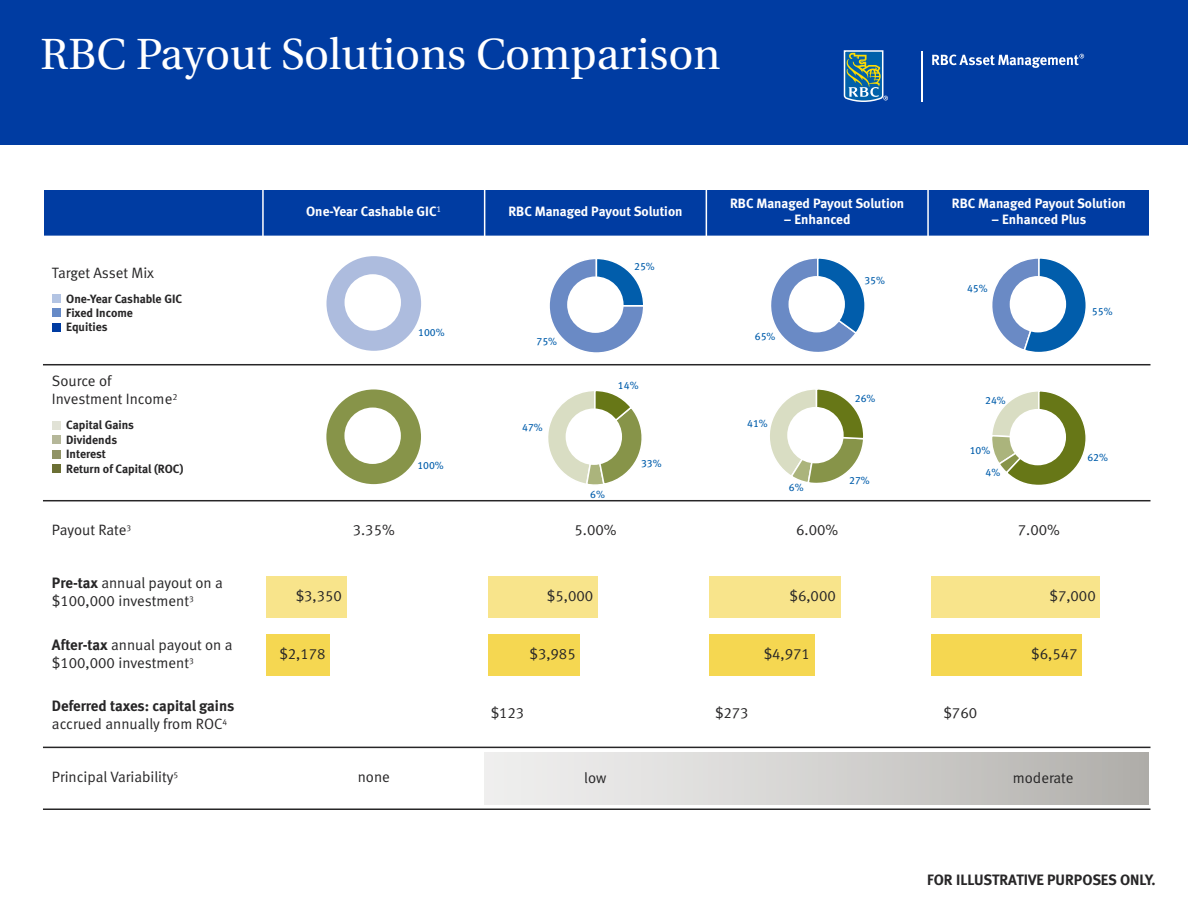
<style>
.page{position:relative;width:1188px;height:918px;background:#fff}
.page>*{position:absolute;margin:0;border:0;box-sizing:border-box;transform-origin:0 0}
.t1{font:43.5px "Utopia";color:#fff}
.t2{font:15px/18px "Meta Normal LF";color:#272627}
.t3{font:15px "Meta Bold LF";color:#272627}
.t4{font:13.5px "Meta Bold LF";color:#fff}
.t5{font:12px/14.4px "Meta Bold LF";color:#272627}
.t6{font:10.5px "Meta Book LF";color:#015dab}
.s1{font-family:"Meta Bold LF"}
</style>
<div class="page">
<div style="left:0;top:0;width:1188px;height:145px;background:#003ca2"></div>
<div style="left:44px;top:190px;width:219px;height:46px;background:#003ca2"></div>
<div style="left:263px;top:190px;width:222px;height:46px;background:#003ca2"></div>
<div style="left:485px;top:190px;width:221px;height:46px;background:#003ca2"></div>
<div style="left:706px;top:190px;width:222px;height:46px;background:#003ca2"></div>
<div style="left:928px;top:190px;width:221px;height:46px;background:#003ca2"></div>
<div style="left:52px;top:295px;width:8px;height:8px;background:#b3c4e3"></div>
<div style="left:52px;top:323px;width:8px;height:8px;background:#003ca2"></div>
<div style="left:52px;top:309px;width:8px;height:8px;background:#668ac7"></div>
<div style="left:326px;top:256px;width:95px;height:95px;background:#adbcde;border-radius:50%"></div>
<div style="left:345px;top:274px;width:56px;height:57px;background:#fff;border-radius:50%"></div>
<svg style="left:549px;top:259px;width:94px;height:94px"></svg>
<div style="left:567px;top:276px;width:57px;height:57px;background:#fff;border-radius:50%"></div>
<svg style="left:771px;top:258px;width:94px;height:94px"></svg>
<div style="left:789px;top:276px;width:56px;height:56px;background:#fff;border-radius:50%"></div>
<svg style="left:992px;top:258px;width:94px;height:94px"></svg>
<div style="left:1010px;top:276px;width:56px;height:56px;background:#fff;border-radius:50%"></div>
<div style="left:52px;top:436px;width:8px;height:8px;background:#b5b799"></div>
<div style="left:52px;top:450px;width:8px;height:8px;background:#909366"></div>
<div style="left:52px;top:464px;width:8px;height:9px;background:#6b6f34"></div>
<div style="left:52px;top:421px;width:8px;height:8px;background:#e1e2d6"></div>
<div style="left:326px;top:389px;width:95px;height:95px;background:#879449;border-radius:50%"></div>
<div style="left:344px;top:408px;width:57px;height:56px;background:#fff;border-radius:50%"></div>
<svg style="left:548px;top:391px;width:94px;height:94px"></svg>
<div style="left:566px;top:408px;width:56px;height:57px;background:#fff;border-radius:50%"></div>
<svg style="left:770px;top:389px;width:94px;height:94px"></svg>
<div style="left:787px;top:407px;width:57px;height:56px;background:#fff;border-radius:50%"></div>
<svg style="left:992px;top:391px;width:94px;height:94px"></svg>
<div style="left:1010px;top:409px;width:56px;height:56px;background:#fff;border-radius:50%"></div>
<div style="left:485px;top:747px;width:221px;height:63px;background:linear-gradient(to right,#fff,#fff)"></div>
<div style="left:706px;top:747px;width:222px;height:63px;background:linear-gradient(to right,#fff,#fff)"></div>
<div style="left:928px;top:747px;width:221px;height:63px;background:linear-gradient(to right,#fff,#fff)"></div>
<hr style="left:262px;top:189px;width:2px;height:621px;background:#fff">
<hr style="left:484px;top:189px;width:1px;height:621px;background:#fff">
<hr style="left:706px;top:189px;width:1px;height:621px;background:#fff">
<hr style="left:927px;top:189px;width:2px;height:621px;background:#fff">
<hr style="left:43px;top:364px;width:1107px;height:1px;background:#272627">
<hr style="left:43px;top:500px;width:1107px;height:1px;background:#272627">
<hr style="left:43px;top:747px;width:1107px;height:1px;background:#272627">
<hr style="left:43px;top:808px;width:1107px;height:2px;background:#272627">
<svg style="left:844px;top:50px;width:44px;height:51px"></svg>
<hr style="left:922px;top:51px;width:1px;height:50px;background:#fff">
<svg style="left:932px;top:54px;width:152px;height:14px"></svg>
<img style="left:484px;top:752px;width:665px;height:52px">
<img style="left:706px;top:752px;width:1px;height:52px">
<div style="left:266px;top:577px;width:80px;height:41px;background:#f8e48b"></div>
<div style="left:488px;top:577px;width:110px;height:41px;background:#f8e48b"></div>
<div style="left:709px;top:577px;width:131px;height:41px;background:#f8e48b"></div>
<div style="left:932px;top:577px;width:168px;height:41px;background:#f8e48b"></div>
<div style="left:266px;top:634px;width:64px;height:42px;background:#f5d751"></div>
<div style="left:488px;top:634px;width:92px;height:42px;background:#f5d751"></div>
<div style="left:709px;top:634px;width:106px;height:42px;background:#f5d751"></div>
<div style="left:932px;top:634px;width:150px;height:42px;background:#f5d751"></div>
<h1 class="t1" style="left:40px;top:37px;width:681px">RBC Payout Solutions Comparison</h1>
<p class="t2" style="left:52px;top:265px;width:104px">Target Asset Mix</p>
<p class="t5" style="left:66px;top:292px;width:118px">One-Year Cashable GIC<br>Fixed Income<br>Equities</p>
<p class="t2" style="left:52px;top:374px;width:127px">Source of<br>Investment Income<sup>2</sup></p>
<p class="t5" style="left:66px;top:419px;width:119px">Capital Gains<br>Dividends<br>Interest<br>Return of Capital (ROC)</p>
<p class="t4" style="left:306px;top:207px;width:137px">One-Year Cashable GIC<sup>1</sup></p>
<p class="t4" style="left:508px;top:207px;width:176px">RBC Managed Payout Solution</p>
<p class="t6" style="left:418px;top:329px;width:28px">100%</p>
<p class="t6" style="left:417px;top:462px;width:28px">100%</p>
<p class="t6" style="left:536px;top:338px;width:22px">75%</p>
<p class="t6" style="left:522px;top:424px;width:22px">47%</p>
<p class="t6" style="left:634px;top:263px;width:22px">25%</p>
<p class="t6" style="left:618px;top:382px;width:22px">14%</p>
<p class="t6" style="left:590px;top:490px;width:16px">6%</p>
<p class="t6" style="left:641px;top:460px;width:22px">33%</p>
<p class="t4" style="left:730px;top:199px;width:176px">RBC Managed Payout Solution</p>
<p class="t4" style="left:784px;top:215px;width:68px">– Enhanced</p>
<p class="t6" style="left:755px;top:333px;width:22px">65%</p>
<p class="t6" style="left:864px;top:277px;width:22px">35%</p>
<p class="t4" style="left:952px;top:199px;width:176px">RBC Managed Payout Solution</p>
<p class="t4" style="left:992px;top:215px;width:96px">– Enhanced Plus</p>
<p class="t6" style="left:967px;top:285px;width:22px">45%</p>
<p class="t6" style="left:1092px;top:307px;width:22px">55%</p>
<p class="t6" style="left:747px;top:420px;width:22px">41%</p>
<p class="t6" style="left:789px;top:484px;width:16px">6%</p>
<p class="t6" style="left:855px;top:395px;width:22px">26%</p>
<p class="t6" style="left:985px;top:396px;width:22px">24%</p>
<p class="t6" style="left:849px;top:476px;width:22px">27%</p>
<p class="t6" style="left:970px;top:447px;width:22px">10%</p>
<p class="t6" style="left:986px;top:468px;width:16px">4%</p>
<p class="t6" style="left:1087px;top:454px;width:22px">62%</p>
<p class="t2" style="left:52px;top:522px;width:81px">Payout Rate<sup>3</sup></p>
<p class="t2" style="left:353px;top:522px;width:43px">3.35%</p>
<p class="t2" style="left:575px;top:522px;width:43px">5.00%</p>
<p class="t2" style="left:796px;top:522px;width:43px">6.00%</p>
<p class="t2" style="left:1018px;top:522px;width:43px">7.00%</p>
<p class="t2" style="left:52px;top:575px;width:172px"><span class="s1">Pre-tax</span> annual payout on a $100,000 investment<sup>3</sup></p>
<p class="t2" style="left:52px;top:637px;width:182px"><span class="s1">After-tax</span> annual payout on a $100,000 investment<sup>3</sup></p>
<p class="t3" style="left:52px;top:701px;width:184px">Deferred taxes: capital gains</p>
<p class="t2" style="left:52px;top:717px;width:177px">accrued annually from ROC<sup>4</sup></p>
<p class="t2" style="left:52px;top:769px;width:128px">Principal Variability<sup>5</sup></p>
<p class="t2" style="left:358px;top:769px;width:34px">none</p>
<p class="t2" style="left:296px;top:588px;width:48px">$3,350</p>
<p class="t2" style="left:547px;top:588px;width:48px">$5,000</p>
<p class="t2" style="left:790px;top:588px;width:48px">$6,000</p>
<p class="t2" style="left:1049px;top:588px;width:48px">$7,000</p>
<p class="t2" style="left:279px;top:646px;width:48px">$2,178</p>
<p class="t2" style="left:529px;top:646px;width:48px">$3,985</p>
<p class="t2" style="left:764px;top:646px;width:48px">$4,971</p>
<p class="t2" style="left:1031px;top:646px;width:48px">$6,547</p>
<p class="t2" style="left:491px;top:705px;width:35px">$123</p>
<p class="t2" style="left:715px;top:705px;width:35px">$273</p>
<p class="t2" style="left:943px;top:705px;width:35px">$760</p>
<p class="t2" style="left:584px;top:770px;width:24px">low</p>
<p class="t2" style="left:1013px;top:770px;width:62px">moderate</p>
<p class="t3" style="left:927px;top:874px;width:230px">FOR ILLUSTRATIVE PURPOSES ONLY.</p>
</div>
